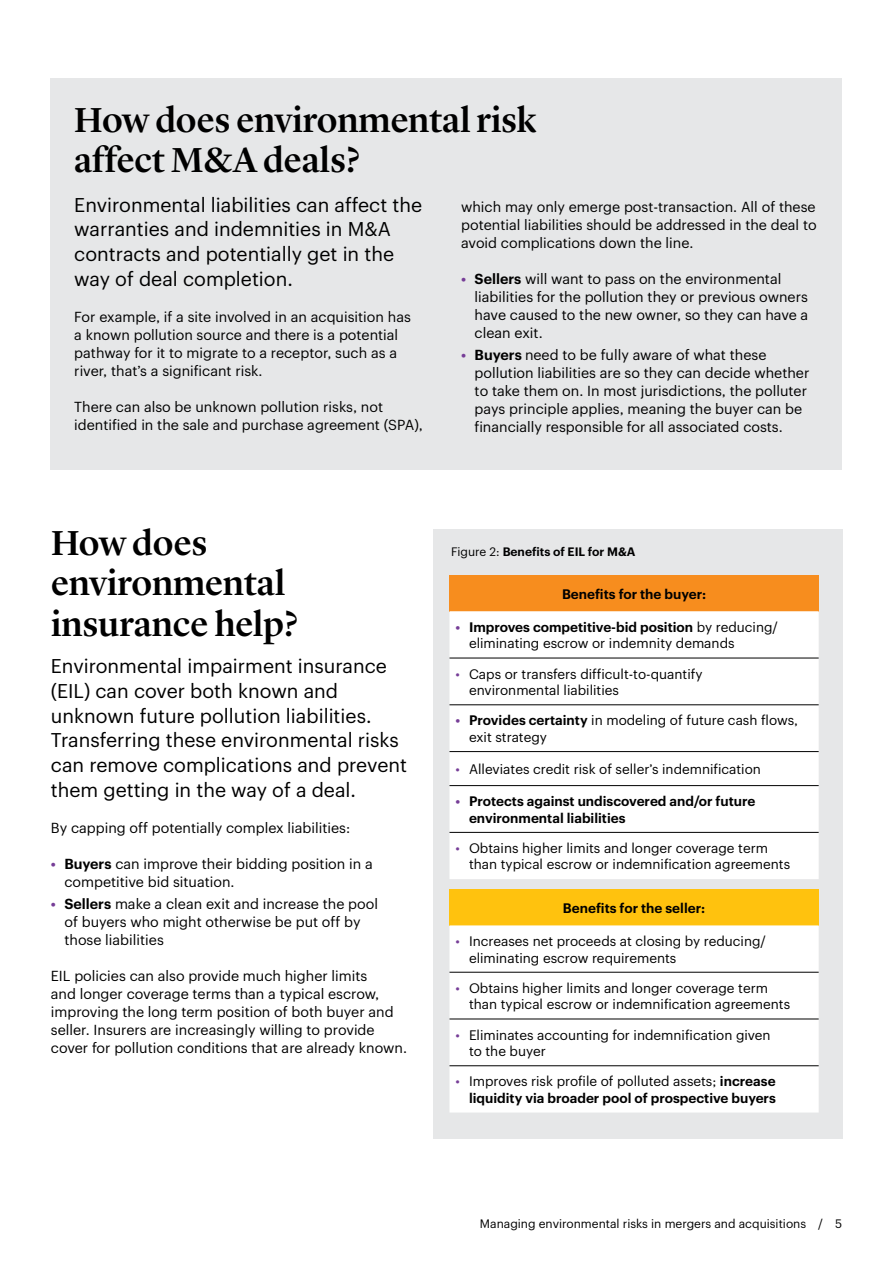
<style>
.page{position:relative;width:893px;height:1263px;background:#fff}
.page>*{position:absolute;margin:0;border:0;box-sizing:border-box;transform-origin:0 0}
.t1{font:500 36px/40.5px "Lyon Display";color:#000}
.t2{font:19.5px/24.8px "Graphik";color:#000}
.t3{font:14.25px/18px "Graphik";color:#000}
.t4{font:13.5px/16.5px "Graphik";color:#000}
.t5{font:600 13.5px/16.5px "Graphik";color:#000}
.t6{font:12px "Graphik";color:#000}
.t7{font:600 12px "Graphik";color:#000}
.s1{font-weight:600;color:#763d97}
.s2{font-weight:600}
.s3{font-weight:400}
.s4{color:#763d97}
.s5{font-weight:400;color:#763d97}
</style>
<div class="page">
<div style="left:51px;top:78px;width:791px;height:392px;background:#e6e7e8"></div>
<div style="left:433px;top:529px;width:409px;height:609px;background:#e6e7e8"></div>
<div style="left:449px;top:575px;width:370px;height:36px;background:#f78d1e"></div>
<div style="left:449px;top:611px;width:370px;height:268px;background:#fff"></div>
<hr style="left:449px;top:658px;width:370px;height:1px;background:#000">
<hr style="left:449px;top:704px;width:370px;height:1px;background:#000">
<hr style="left:449px;top:751px;width:370px;height:1px;background:#000">
<hr style="left:449px;top:785px;width:370px;height:1px;background:#000">
<hr style="left:449px;top:832px;width:370px;height:1px;background:#000">
<div style="left:449px;top:889px;width:370px;height:36px;background:#ffc20e"></div>
<div style="left:449px;top:925px;width:370px;height:187px;background:#fff"></div>
<hr style="left:449px;top:972px;width:370px;height:1px;background:#000">
<hr style="left:449px;top:1019px;width:370px;height:1px;background:#000">
<hr style="left:449px;top:1065px;width:370px;height:1px;background:#000">
<h1 class="t1" style="left:74px;top:97px;width:464px">How does environmental risk affect M&amp;A deals?</h1>
<h2 class="t2" style="left:74px;top:191px;width:349px">Environmental liabilities can affect the warranties and indemnities in M&amp;A contracts and potentially get in the way of deal completion.</h2>
<p class="t3" style="left:74px;top:307px;width:338px">For example, if a site involved in an acquisition has a known pollution source and there is a potential pathway for it to migrate to a receptor, such as a river, that’s a significant risk.</p>
<p class="t3" style="left:74px;top:397px;width:350px">There can also be unknown pollution risks, not identified in the sale and purchase agreement (SPA),</p>
<p class="t3" style="left:461px;top:196px;width:357px;text-align:justify">which may only emerge post-transaction. All of these potential liabilities should be addressed in the deal to avoid complications down the line.</p>
<p class="t3" style="left:475px;top:268px;width:335px;text-indent:-13px"><span class="s1">•</span> <span class="s2">Sellers</span> will want to pass on the environmental liabilities for the pollution they or previous owners have caused to the new owner, so they can have a clean exit.</p>
<p class="t3" style="left:475px;top:345px;width:336px;text-indent:-13px"><span class="s1">•</span> <span class="s2">Buyers</span> need to be fully aware of what these pollution liabilities are so they can decide whether to take them on. In most jurisdictions, the polluter pays principle applies, meaning the buyer can be financially responsible for all associated costs.</p>
<h1 class="t1" style="left:51px;top:520px;width:248px">How does environmental insurance help?</h1>
<h2 class="t2" style="left:51px;top:652px;width:358px">Environmental impairment insurance (EIL) can cover both known and unknown future pollution liabilities.<br>Transferring these environmental risks can remove complications and prevent them getting in the way of a deal.</h2>
<p class="t3" style="left:51px;top:817px;width:301px">By capping off potentially complex liabilities:</p>
<p class="t3" style="left:64px;top:853px;width:310px;text-indent:-13px"><span class="s1">•</span> <span class="s2">Buyers</span> can improve their bidding position in a competitive bid situation.</p>
<p class="t3" style="left:64px;top:894px;width:315px;text-indent:-13px"><span class="s1">•</span> <span class="s2">Sellers</span> make a clean exit and increase the pool of buyers who might otherwise be put off by those liabilities</p>
<p class="t3" style="left:51px;top:966px;width:358px">EIL policies can also provide much higher limits<br>and longer coverage terms than a typical escrow, improving the long term position of both buyer and seller. Insurers are increasingly willing to provide cover for pollution conditions that are already known.</p>
<p class="t7" style="left:451px;top:542px;width:186px"><span class="s3">Figure 2:</span> Benefits of EIL for M&amp;A</p>
<p class="t5" style="left:562px;top:584px;width:146px">Benefits for the buyer:</p>
<p class="t4" style="left:469px;top:618px;width:310px;text-indent:-14px"><span class="s1">•</span> <span class="s2">Improves competitive-bid position</span> by reducing/ eliminating escrow or indemnity demands</p>
<p class="t4" style="left:469px;top:664px;width:235px;text-indent:-14px"><span class="s4">•</span> Caps or transfers difficult-to-quantify environmental liabilities</p>
<p class="t4" style="left:469px;top:711px;width:331px;text-indent:-14px"><span class="s1">•</span> <span class="s2">Provides certainty</span> in modeling of future cash flows, exit strategy</p>
<p class="t4" style="left:455px;top:760px;width:307px"><span class="s4">•</span> Alleviates credit risk of seller’s indemnification</p>
<p class="t5" style="left:469px;top:792px;width:288px;text-indent:-14px"><span class="s4">•</span> Protects against undiscovered and/or future environmental liabilities</p>
<p class="t4" style="left:469px;top:839px;width:323px;text-indent:-14px"><span class="s4">•</span> Obtains higher limits and longer coverage term than typical escrow or indemnification agreements</p>
<p class="t5" style="left:563px;top:898px;width:144px">Benefits for the seller:</p>
<p class="t4" style="left:469px;top:932px;width:299px;text-indent:-14px"><span class="s4">•</span> Increases net proceeds at closing by reducing/ eliminating escrow requirements</p>
<p class="t4" style="left:469px;top:978px;width:323px;text-indent:-14px"><span class="s4">•</span> Obtains higher limits and longer coverage term than typical escrow or indemnification agreements</p>
<p class="t4" style="left:469px;top:1025px;width:303px;text-indent:-14px"><span class="s4">•</span> Eliminates accounting for indemnification given to the buyer</p>
<p class="t5" style="left:455px;top:1072px;width:322px;text-align:right"><span class="s5">•</span> <span class="s3">Improves risk profile of polluted assets;</span> increase liquidity via broader pool of prospective buyers</p>
<p class="t6" style="left:480px;top:1215px;width:364px">Managing environmental risks in mergers and acquisitions / 5</p>
</div>
